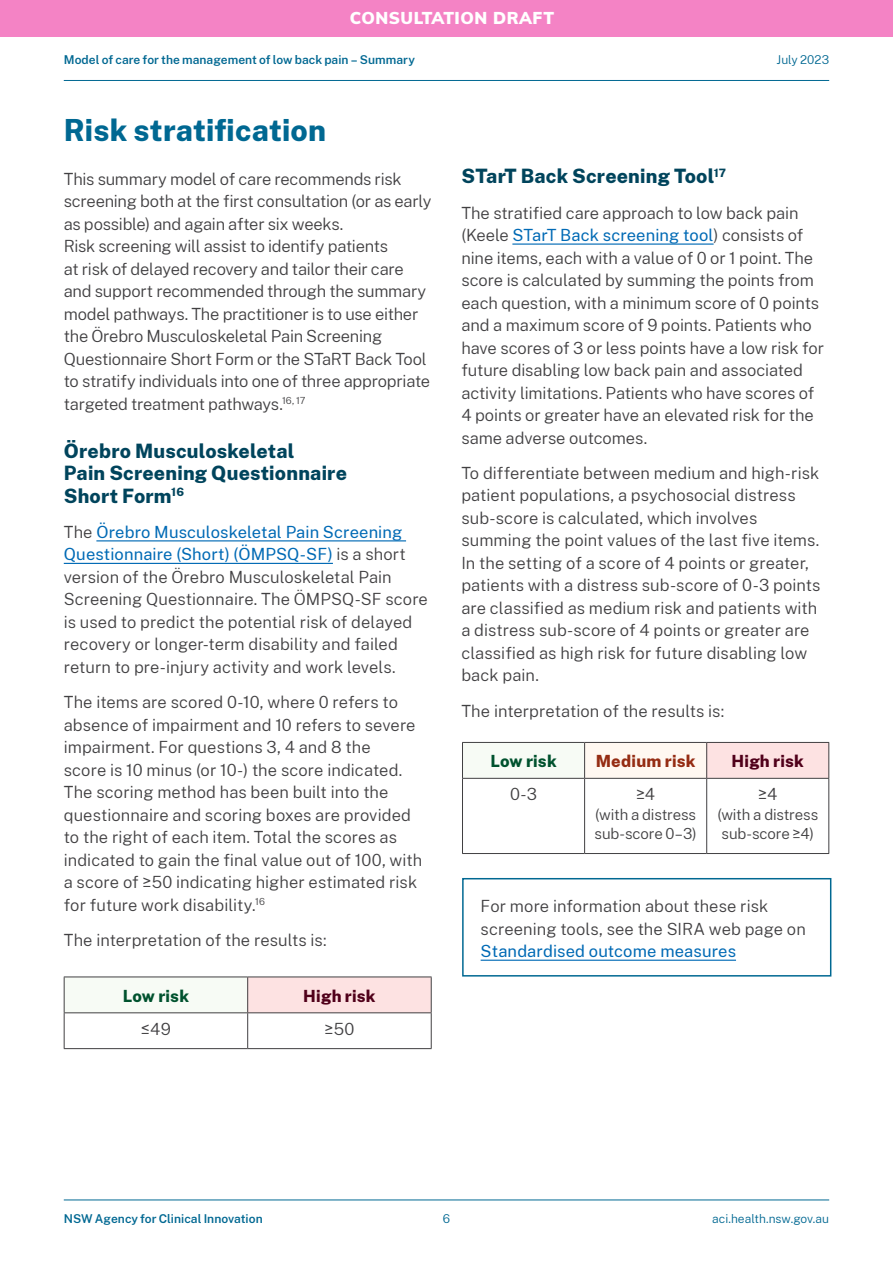
<style>
.page{position:relative;width:893px;height:1263px;background:#fff}
.page>*{position:absolute;margin:0;border:0;box-sizing:border-box;transform-origin:0 0}
.Heading_2{font:800 30px "Public Sans";letter-spacing:.005em;color:#006892}
.Heading_3{font:800 19.5px/22.5px "Public Sans";letter-spacing:.01em;color:#00445c}
.t1{font:900 16.8px "Muli";letter-spacing:.03em;color:#fff}
.Body_copy{font:300 16.5px/22.5px "Public Sans";color:#414042}
.Body_copy-2{font:800 16.5px "Public Sans";letter-spacing:.01em;color:#50001a}
.Body_copy-3{font:800 16.5px "Public Sans";letter-spacing:.01em;color:#00522e}
.Bullets{font:300 16.5px "Public Sans";color:#414042}
.Body_copy-4{font:800 16.5px "Public Sans";letter-spacing:.015em;color:#952c13}
.Bullets-2{font:300 15px/19.5px "Public Sans";letter-spacing:-.01em;color:#414042}
.t2{font:600 12px "Public Sans";letter-spacing:.005em;color:#006892}
.t3{font:300 12px "Public Sans";color:#006892}
.s1{font-weight:400;color:#006ab5}
</style>
<div class="page">
<hr style="left:96px;top:540px;width:310px;height:1px;background:#006ab5">
<hr style="left:64px;top:563px;width:269px;height:1px;background:#006ab5">
<hr style="left:512px;top:243px;width:202px;height:2px;background:#006ab5">
<hr style="left:481px;top:960px;width:255px;height:1px;background:#006ab5">
<div style="left:462px;top:878px;width:369px;height:98px;border:2px solid #006892"></div>
<div style="left:64px;top:977px;width:184px;height:36px;background:#f7fbf5"></div>
<div style="left:248px;top:977px;width:183px;height:36px;background:#fde2e2"></div>
<hr style="left:64px;top:976px;width:184px;height:1px;background:#414042">
<hr style="left:64px;top:977px;width:1px;height:35px;background:#414042">
<hr style="left:248px;top:976px;width:184px;height:1px;background:#414042">
<hr style="left:247px;top:977px;width:1px;height:35px;background:#414042">
<hr style="left:431px;top:977px;width:1px;height:35px;background:#414042">
<hr style="left:64px;top:1012px;width:184px;height:1px;background:#414042">
<hr style="left:64px;top:1013px;width:1px;height:35px;background:#414042">
<hr style="left:248px;top:1012px;width:184px;height:1px;background:#414042">
<hr style="left:247px;top:1013px;width:1px;height:35px;background:#414042">
<hr style="left:431px;top:1013px;width:1px;height:35px;background:#414042">
<hr style="left:64px;top:1048px;width:184px;height:1px;background:#414042">
<hr style="left:248px;top:1048px;width:184px;height:1px;background:#414042">
<div style="left:462px;top:742px;width:123px;height:36px;background:#f7fbf5"></div>
<div style="left:585px;top:742px;width:122px;height:36px;background:#fff8f1"></div>
<div style="left:707px;top:742px;width:122px;height:36px;background:#fde2e2"></div>
<hr style="left:462px;top:742px;width:123px;height:1px;background:#414042">
<hr style="left:462px;top:743px;width:1px;height:35px;background:#414042">
<hr style="left:585px;top:742px;width:122px;height:1px;background:#414042">
<hr style="left:584px;top:743px;width:1px;height:35px;background:#414042">
<hr style="left:707px;top:742px;width:122px;height:1px;background:#414042">
<hr style="left:706px;top:743px;width:1px;height:35px;background:#414042">
<hr style="left:828px;top:743px;width:1px;height:35px;background:#414042">
<hr style="left:462px;top:778px;width:123px;height:1px;background:#414042">
<hr style="left:462px;top:779px;width:1px;height:74px;background:#414042">
<hr style="left:585px;top:778px;width:122px;height:1px;background:#414042">
<hr style="left:584px;top:779px;width:1px;height:74px;background:#414042">
<hr style="left:707px;top:778px;width:122px;height:1px;background:#414042">
<hr style="left:706px;top:779px;width:1px;height:74px;background:#414042">
<hr style="left:828px;top:779px;width:1px;height:74px;background:#414042">
<hr style="left:462px;top:853px;width:123px;height:1px;background:#414042">
<hr style="left:585px;top:853px;width:122px;height:1px;background:#414042">
<hr style="left:707px;top:853px;width:122px;height:1px;background:#414042">
<hr style="left:64px;top:1199px;width:765px;height:1px;background:#006892">
<hr style="left:64px;top:80px;width:765px;height:1px;background:#006892">
<div style="left:0;top:0;width:893px;height:37px;background:#f483c5"></div>
<p class="t1" style="left:350px;top:6px;width:206px">CONSULTATION DRAFT</p>
<p class="t2" style="left:64px;top:51px;width:353px">Model of care for the management of low back pain – Summary</p>
<p class="t3" style="left:777px;top:51px;width:54px">July 2023</p>
<p class="Heading_2" style="left:64px;top:107px;width:264px">Risk stratification</p>
<p class="Body_copy" style="left:64px;top:167px;width:369px">This summary model of care recommends risk screening both at the first consultation (or as early as possible) and again after six weeks.<br>Risk screening will assist to identify patients<br>at risk of delayed recovery and tailor their care and support recommended through the summary model pathways. The practitioner is to use either the Örebro Musculoskeletal Pain Screening Questionnaire Short Form or the STaRT Back Tool to stratify individuals into one of three appropriate targeted treatment pathways.<sup>16,</sup> <sup>17</sup></p>
<p class="Heading_3" style="left:64px;top:438px;width:285px">Örebro Musculoskeletal<br>Pain Screening Questionnaire<br>Short Form<sup>16</sup></p>
<p class="Body_copy" style="left:64px;top:520px;width:366px">The <span class="s1">Örebro Musculoskeletal Pain Screening Questionnaire (Short) (ÖMPSQ-SF)</span> is a short version of the Örebro Musculoskeletal Pain Screening Questionnaire. The ÖMPSQ-SF score is used to predict the potential risk of delayed recovery or longer-term disability and failed return to pre-injury activity and work levels.</p>
<p class="Body_copy" style="left:64px;top:690px;width:360px">The items are scored 0-10, where 0 refers to absence of impairment and 10 refers to severe impairment. For questions 3, 4 and 8 the<br>score is 10 minus (or 10-) the score indicated.<br>The scoring method has been built into the questionnaire and scoring boxes are provided to the right of each item. Total the scores as indicated to gain the final value out of 100, with a score of ≥50 indicating higher estimated risk for future work disability.<sup>16</sup></p>
<p class="Body_copy" style="left:64px;top:928px;width:264px">The interpretation of the results is:</p>
<p class="Body_copy-3" style="left:123px;top:983px;width:68px">Low risk</p>
<p class="Body_copy-2" style="left:303px;top:983px;width:74px">High risk</p>
<p class="Bullets" style="left:141px;top:1017px;width:32px">≤49</p>
<p class="Bullets" style="left:325px;top:1017px;width:31px">≥50</p>
<p class="Heading_3" style="left:461px;top:163px;width:266px">STarT Back Screening Tool<sup>17</sup></p>
<p class="Body_copy" style="left:461px;top:201px;width:364px">The stratified care approach to low back pain (Keele <span class="s1">STarT Back screening tool</span>) consists of nine items, each with a value of 0 or 1 point. The score is calculated by summing the points from each question, with a minimum score of 0 points and a maximum score of 9 points. Patients who have scores of 3 or less points have a low risk for future disabling low back pain and associated activity limitations. Patients who have scores of 4 points or greater have an elevated risk for the same adverse outcomes.</p>
<p class="Body_copy" style="left:461px;top:461px;width:361px">To differentiate between medium and high-risk patient populations, a psychosocial distress sub-score is calculated, which involves summing the point values of the last five items.<br>In the setting of a score of 4 points or greater, patients with a distress sub-score of 0-3 points are classified as medium risk and patients with a distress sub-score of 4 points or greater are classified as high risk for future disabling low back pain.</p>
<p class="Body_copy" style="left:461px;top:699px;width:264px">The interpretation of the results is:</p>
<p class="Body_copy-3" style="left:490px;top:749px;width:68px">Low risk</p>
<p class="Body_copy-4" style="left:596px;top:749px;width:101px">Medium risk</p>
<p class="Body_copy-2" style="left:732px;top:749px;width:74px">High risk</p>
<p class="Bullets" style="left:510px;top:783px;width:29px">0-3</p>
<p class="Bullets" style="left:636px;top:783px;width:21px">≥4</p>
<p class="Bullets-2" style="left:595px;top:804px;width:104px">(with a distress sub-score 0–3)</p>
<p class="Bullets" style="left:758px;top:783px;width:21px">≥4</p>
<p class="Bullets-2" style="left:717px;top:804px;width:102px">(with a distress sub-score ≥4)</p>
<p class="Body_copy" style="left:481px;top:894px;width:327px">For more information about these risk screening tools, see the SIRA web page on<br><span class="s1">Standardised outcome measures</span></p>
<p class="t2" style="left:64px;top:1210px;width:200px">NSW Agency for Clinical Innovation</p>
<p class="t3" style="left:443px;top:1210px;width:9px">6</p>
<p class="t3" style="left:712px;top:1210px;width:118px">aci.health.nsw.gov.au</p>
</div>
